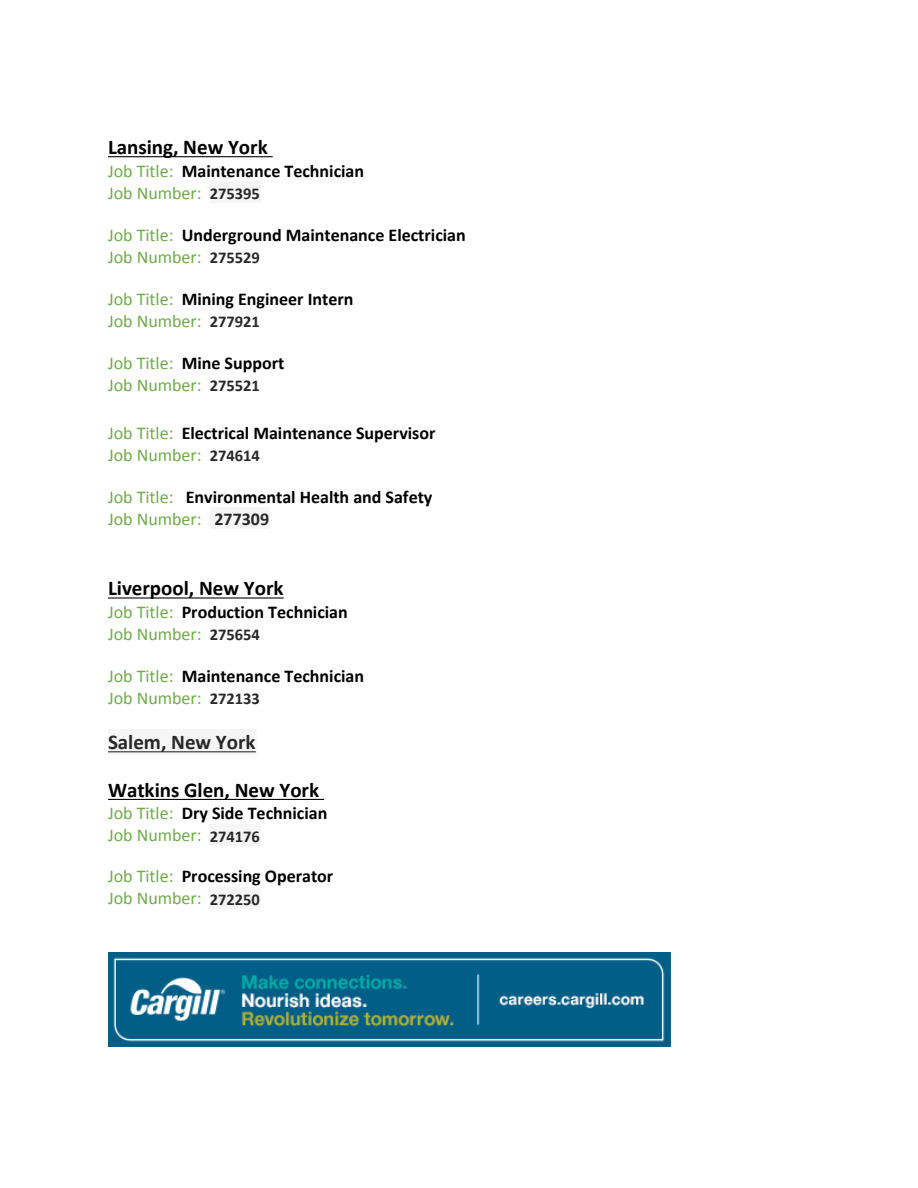
<style>
.page{position:relative;width:918px;height:1188px;background:#fff}
.page>*{position:absolute;margin:0;border:0;box-sizing:border-box;transform-origin:0 0}
.t1{font:700 21px "Calibri";color:#000}
.t2{font:700 21px "Calibri";color:#282828}
.t3{font:700 18px/21.9px "Calibri";color:#000}
.t4{font:18px/21.9px "Calibri";color:#6ead46}
.s1{font-weight:400;color:#6ead46}
.s2{font-size:16.5px;color:#282828}
.s3{font-weight:400;color:#6fac47}
.s4{font-weight:700;color:#000}
.s5{font-weight:700;font-size:16.5px;color:#282828}
.s6{color:#282828}
</style>
<div class="page">
<hr style="left:108px;top:156px;width:165px;height:1px;background:#000">
<div style="left:210px;top:181px;width:9px;height:22px;background:#f6f6f6"></div>
<div style="left:218px;top:181px;width:43px;height:22px;background:#f6f6f6"></div>
<div style="left:210px;top:507px;width:5px;height:22px;background:#f6f6f6"></div>
<div style="left:214px;top:507px;width:19px;height:22px;background:#f6f6f6"></div>
<div style="left:233px;top:507px;width:37px;height:22px;background:#f6f6f6"></div>
<hr style="left:108px;top:597px;width:176px;height:2px;background:#000">
<div style="left:108px;top:729px;width:149px;height:25px;background:#f6f6f6"></div>
<hr style="left:108px;top:751px;width:148px;height:1px;background:#282828">
<hr style="left:108px;top:799px;width:216px;height:1px;background:#000">
<div style="left:210px;top:824px;width:9px;height:22px;background:#f6f6f6"></div>
<div style="left:218px;top:824px;width:43px;height:22px;background:#f6f6f6"></div>
<div style="left:210px;top:887px;width:9px;height:22px;background:#f6f6f6"></div>
<div style="left:218px;top:887px;width:43px;height:22px;background:#f6f6f6"></div>
<img style="left:108px;top:953px;width:562px;height:94px">
<p class="t1" style="left:108px;top:138px;width:161px">Lansing, New York</p>
<p class="t3" style="left:108px;top:161px;width:258px"><span class="s1">Job Title:</span> Maintenance Technician<br><span class="s1">Job Number:</span> <span class="s2">275395</span></p>
<p class="t3" style="left:108px;top:225px;width:359px"><span class="s1">Job Title:</span> Underground Maintenance Electrician<br><span class="s1">Job Number:</span> <span class="s2">275529</span></p>
<p class="t3" style="left:108px;top:289px;width:247px"><span class="s1">Job Title:</span> Mining Engineer Intern<br><span class="s3">Job Number:</span> <span class="s2">277921</span></p>
<p class="t4" style="left:108px;top:354px;width:178px">Job Title: <span class="s4">Mine Support<br></span>Job Number: <span class="s5">275521</span></p>
<p class="t3" style="left:108px;top:423px;width:329px"><span class="s1">Job Title:</span> Electrical Maintenance Supervisor<br><span class="s1">Job Number:</span> <span class="s2">274614</span></p>
<p class="t3" style="left:108px;top:487px;width:326px"><span class="s1">Job Title:</span> Environmental Health and Safety<br><span class="s1">Job Number:</span> <span class="s6">277309</span></p>
<p class="t1" style="left:108px;top:580px;width:177px">Liverpool, New York</p>
<p class="t3" style="left:108px;top:603px;width:241px"><span class="s1">Job Title:</span> Production Technician<br><span class="s1">Job Number:</span> <span class="s2">275654</span></p>
<p class="t3" style="left:108px;top:667px;width:258px"><span class="s1">Job Title:</span> Maintenance Technician<br><span class="s1">Job Number:</span> <span class="s2">272133</span></p>
<p class="t2" style="left:108px;top:733px;width:149px">Salem, New York</p>
<p class="t1" style="left:108px;top:781px;width:213px">Watkins Glen, New York</p>
<p class="t4" style="left:108px;top:804px;width:221px">Job Title: <span class="s4">Dry Side Technician<br></span>Job Number: <span class="s5">274176</span></p>
<p class="t4" style="left:108px;top:867px;width:227px">Job Title: <span class="s4">Processing Operator<br></span>Job Number: <span class="s5">272250</span></p>
</div>
